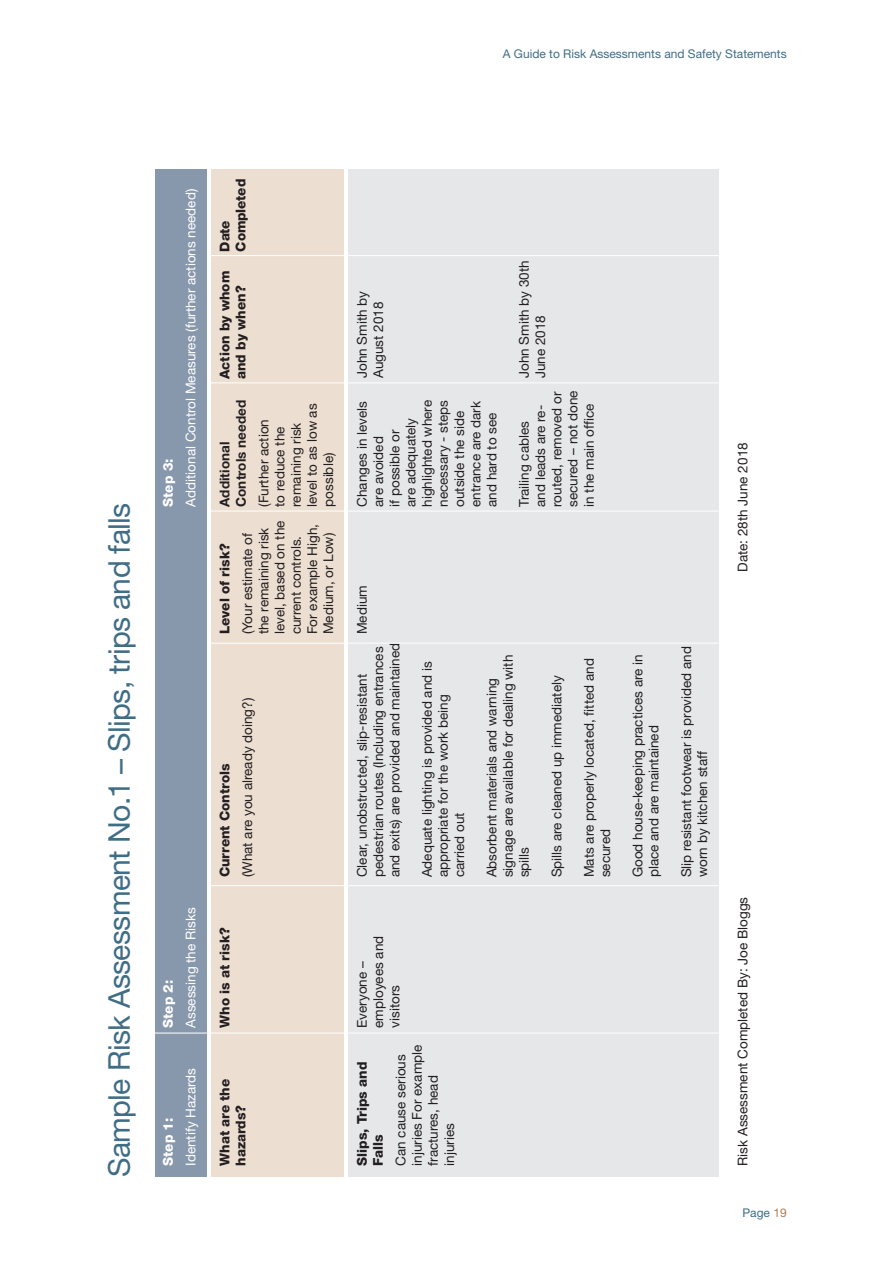
<style>
.page{position:relative;width:893px;height:1263px;background:#fff}
.page>*{position:absolute;margin:0;border:0;box-sizing:border-box;transform-origin:0 0}
.t1{font:30px "Helvetica Neue";letter-spacing:-.02em;color:#406d86}
.t2{font:13.5px/16.2px "Helvetica Neue";color:#231f20}
.t3{font:800 13.5px/16.2px "Helvetica Neue";color:#231f20}
.t4{font:13.5px "Helvetica Neue";color:#fff}
.t5{font:700 13.5px/16.2px "Helvetica Neue";color:#231f20}
.t6{font:800 13.5px "Helvetica Neue";color:#fff}
.t7{font:12px "Helvetica Neue";color:#406d86}
.s1{color:#b07d56}
</style>
<div class="page">
<div style="left:155px;top:169px;width:52px;height:1007px;background:#8798ac"></div>
<div style="left:211px;top:169px;width:132px;height:1007px;background:#ecded1"></div>
<div style="left:348px;top:169px;width:371px;height:1007px;background:#e6e7e9"></div>
<hr style="left:155px;top:1033px;width:582px;height:1px;background:#fff">
<hr style="left:209px;top:885px;width:528px;height:1px;background:#fff">
<hr style="left:209px;top:643px;width:528px;height:1px;background:#fff">
<hr style="left:209px;top:511px;width:528px;height:1px;background:#fff">
<hr style="left:209px;top:383px;width:528px;height:1px;background:#fff">
<hr style="left:209px;top:255px;width:528px;height:1px;background:#fff">
<p class="t7" style="left:503px;top:46px;width:285px">A Guide to Risk Assessments and Safety Statements</p>
<h1 class="t1" style="left:101px;top:1177px;width:676px;rotate:-90deg">Sample Risk Assessment No.1 – Slips, trips and falls</h1>
<p class="t6" style="left:160px;top:507px;width:50px;rotate:-90deg">Step 3:</p>
<p class="t4" style="left:183px;top:507px;width:319px;rotate:-90deg">Additional Control Measures (further actions needed)</p>
<p class="t3" style="left:216px;top:252px;width:74px;rotate:-90deg">Date<br>Completed</p>
<p class="t3" style="left:216px;top:379px;width:110px;rotate:-90deg">Action by whom and by when?</p>
<p class="t5" style="left:216px;top:507px;width:108px;rotate:-90deg">Additional<br>Controls needed</p>
<p class="t2" style="left:255px;top:507px;width:105px;rotate:-90deg">(Further action<br>to reduce the remaining risk level to as low as possible)</p>
<p class="t3" style="left:217px;top:634px;width:92px;rotate:-90deg">Level of risk?</p>
<p class="t2" style="left:239px;top:634px;width:115px;rotate:-90deg">(Your estimate of the remaining risk level, based on the current controls.<br>For example High,<br>Medium, or Low)</p>
<p class="t6" style="left:160px;top:1028px;width:50px;rotate:-90deg">Step 2:</p>
<p class="t4" style="left:183px;top:1028px;width:122px;rotate:-90deg">Assessing the Risks</p>
<p class="t3" style="left:217px;top:877px;width:115px;rotate:-90deg">Current Controls</p>
<p class="t2" style="left:239px;top:877px;width:181px;rotate:-90deg">(What are you already doing?)</p>
<p class="t3" style="left:216px;top:1028px;width:102px;rotate:-90deg">Who is at risk?</p>
<p class="t6" style="left:160px;top:1166px;width:50px;rotate:-90deg">Step 1:</p>
<p class="t4" style="left:183px;top:1166px;width:99px;rotate:-90deg">Identify Hazards</p>
<p class="t3" style="left:216px;top:1166px;width:89px;rotate:-90deg">What are the hazards?</p>
<p class="t2" style="left:354px;top:378px;width:89px;rotate:-90deg">John Smith by<br>August 2018</p>
<p class="t2" style="left:516px;top:378px;width:119px;rotate:-90deg">John Smith by 30th<br>June 2018</p>
<p class="t2" style="left:354px;top:507px;width:109px;rotate:-90deg">Changes in levels are avoided<br>if possible or<br>are adequately highlighted where necessary - steps outside the side entrance are dark and hard to see</p>
<p class="t2" style="left:516px;top:507px;width:118px;rotate:-90deg">Trailing cables<br>and leads are re&shy;routed, removed or secured – not done in the main office</p>
<p class="t2" style="left:354px;top:634px;width:51px;rotate:-90deg">Medium</p>
<p class="t2" style="left:354px;top:877px;width:236px;rotate:-90deg">Clear, unobstructed, slip-resistant pedestrian routes (Including entrances and exits) are provided and maintained</p>
<p class="t2" style="left:419px;top:877px;width:218px;rotate:-90deg">Adequate lighting is provided and is appropriate for the work being carried out</p>
<p class="t2" style="left:483px;top:877px;width:224px;rotate:-90deg">Absorbent materials and warning signage are available for dealing with spills</p>
<p class="t2" style="left:548px;top:877px;width:204px;rotate:-90deg">Spills are cleaned up immediately</p>
<p class="t2" style="left:581px;top:877px;width:221px;rotate:-90deg">Mats are properly located, fitted and secured</p>
<p class="t2" style="left:629px;top:877px;width:225px;rotate:-90deg">Good house-keeping practices are in place and are maintained</p>
<p class="t2" style="left:678px;top:877px;width:233px;rotate:-90deg">Slip resistant footwear is provided and worn by kitchen staff</p>
<p class="t2" style="left:354px;top:1028px;width:94px;rotate:-90deg">Everyone – employees and visitors</p>
<p class="t3" style="left:354px;top:1166px;width:106px;rotate:-90deg">Slips, Trips and<br>Falls</p>
<p class="t2" style="left:392px;top:1166px;width:123px;rotate:-90deg">Can cause serious injuries For example fractures, head injuries</p>
<p class="t2" style="left:734px;top:572px;width:131px;rotate:-90deg">Date: 28th June 2018</p>
<p class="t2" style="left:734px;top:1166px;width:271px;rotate:-90deg">Risk Assessment Completed By: Joe Bloggs</p>
<p class="t7" style="left:742px;top:1206px;width:46px">Page <span class="s1">19</span></p>
</div>
